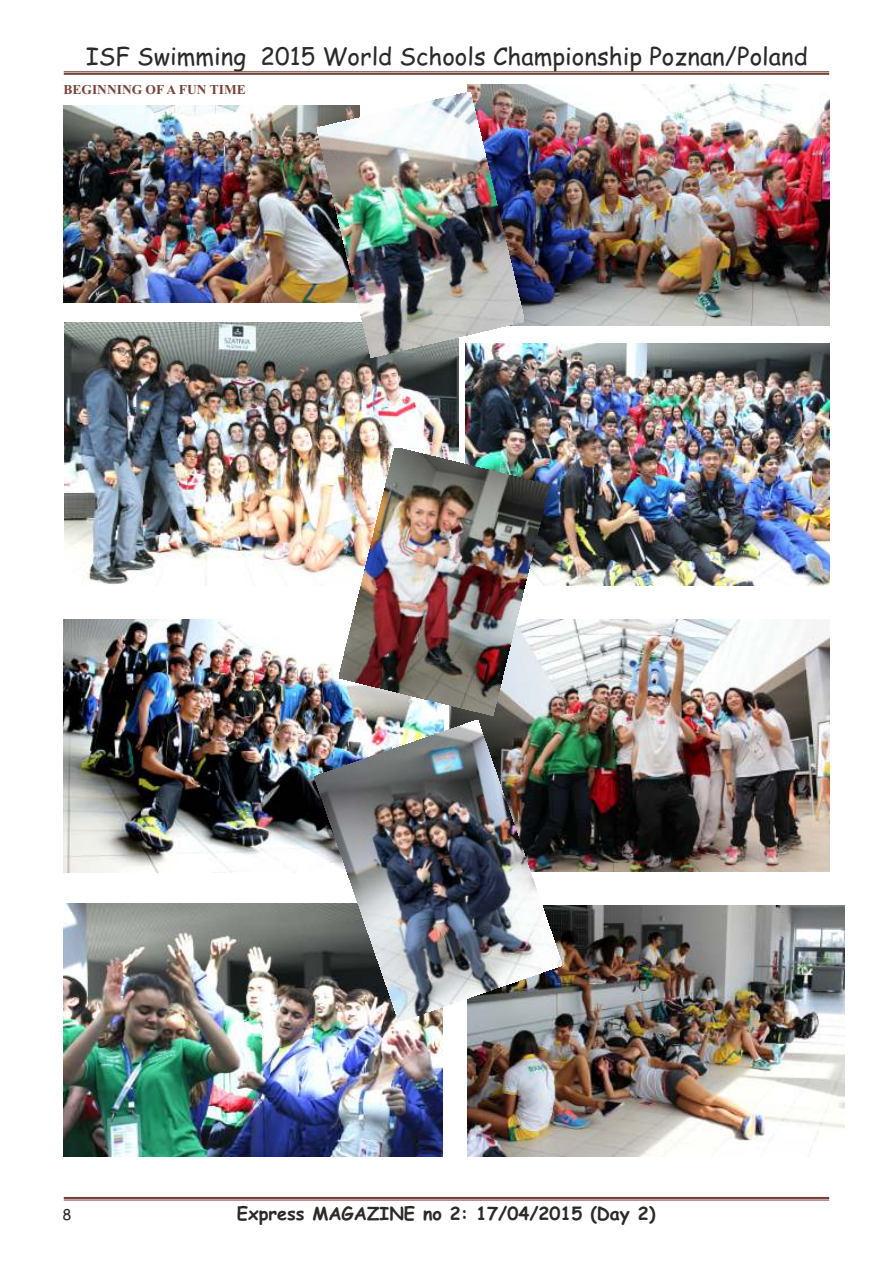
<style>
.page{position:relative;width:893px;height:1263px;background:#fff}
.page>*{position:absolute;margin:0;border:0;box-sizing:border-box;transform-origin:0 0}
.t1{font:24px "Comic Sans MS";color:#2b2a29}
.t2{font:700 18px "Comic Sans MS";color:#2b2a29}
.t3{font:15px "Comic Sans MS";color:#2b2a29}
.t4{font:700 13.5px "Times New Roman";color:#76433a}
</style>
<div class="page">
<img style="left:468px;top:905px;width:376px;height:251px">
<img style="left:64px;top:105px;width:253px;height:197px">
<img style="left:63px;top:619px;width:380px;height:254px">
<hr style="left:64px;top:71px;width:765px;height:1px;background:#76433a">
<hr style="left:64px;top:73px;width:765px;height:2px;background:#76433a">
<hr style="left:64px;top:1200px;width:765px;height:1px;background:#76433a">
<hr style="left:64px;top:1197px;width:765px;height:2px;background:#76433a">
<img style="left:466px;top:344px;width:363px;height:242px">
<img style="left:468px;top:85px;width:361px;height:241px">
<img style="left:450px;top:619px;width:379px;height:253px">
<img style="left:64px;top:323px;width:394px;height:263px">
<img style="left:64px;top:904px;width:379px;height:253px">
<img style="left:339px;top:448px;width:210px;height:267px">
<img style="left:317px;top:92px;width:207px;height:265px">
<img style="left:315px;top:720px;width:247px;height:301px">
<p class="t1" style="left:86px;top:46px;width:724px">ISF Swimming 2015 World Schools Championship Poznan/Poland</p>
<p class="t4" style="left:63px;top:85px;width:184px">BEGINNING OF A FUN TIME</p>
<p class="t3" style="left:63px;top:1208px;width:11px">8</p>
<p class="t2" style="left:237px;top:1206px;width:420px">Express MAGAZINE no 2: 17/04/2015 (Day 2)</p>
</div>
